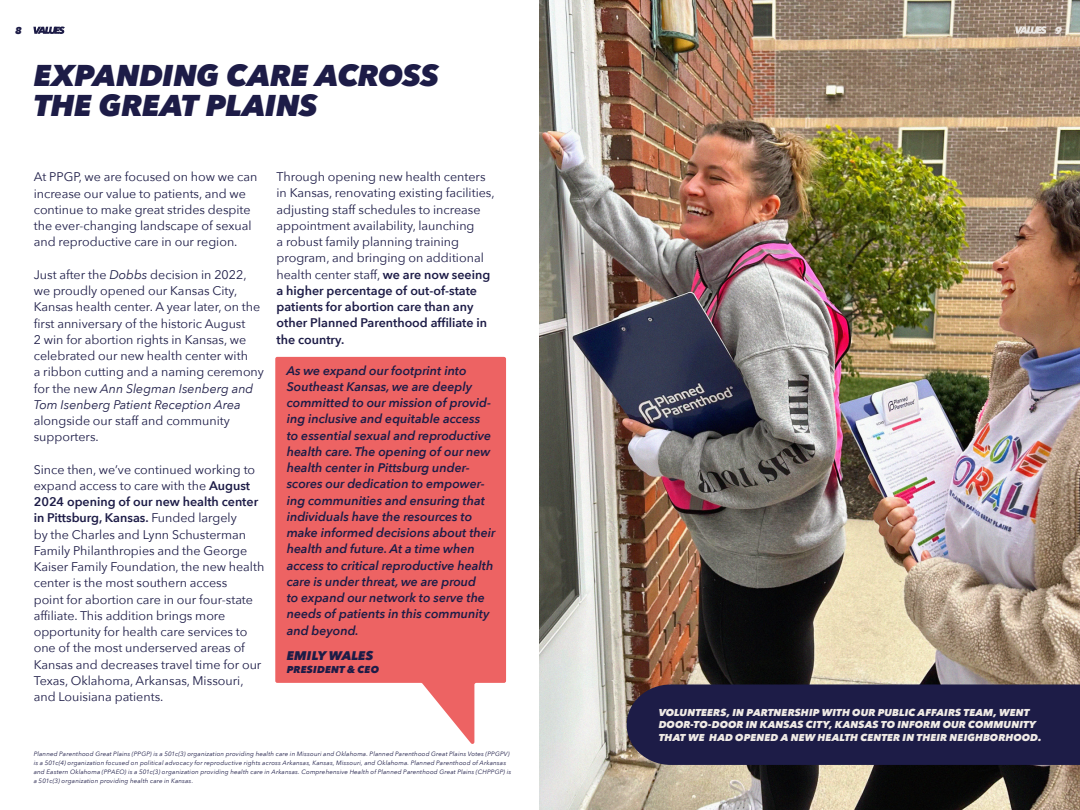
<style>
.page{position:relative;width:1080px;height:810px;background:#fff}
.page>*{position:absolute;margin:0;border:0;box-sizing:border-box;transform-origin:0 0}
.t1{font:italic 800 30px/30px "Avenir Next";letter-spacing:-.015em;color:#1d1c47}
.t2{font:12.5px/16.2px "Avenir Next";color:#1d1c47}
.t3{font:italic 600 12.5px/16.2px "Avenir Next";color:#1d1c47}
.t4{font:italic 800 12.5px "Avenir Next";letter-spacing:.005em;color:#1d1c47}
.t5{font:italic 800 10px/12.5px "Avenir Next";letter-spacing:.005em;color:#efeae5}
.t6{font:italic 800 10px "Avenir Next";letter-spacing:.015em;color:#1d1c47}
.t7{font:italic 800 10px "Avenir Next";color:#eae6e3}
.t8{font:italic 6.25px/8.8px "Avenir Next";letter-spacing:.025em;color:#1d1c47}
.s1{font-style:italic}
.s2{font-weight:600}
</style>
<div class="page">
<svg style="left:33px;top:27px;width:32px;height:7px"></svg>
<img style="left:539px;top:0;width:541px;height:810px">
<svg style="left:275px;top:357px;width:231px;height:387px;background:#ef7979"></svg>
<svg style="left:1015px;top:26px;width:32px;height:8px"></svg>
<div style="left:627px;top:684px;width:453px;height:81px;background:#1d1c47"></div>
<p class="t6" style="left:15px;top:24px;width:8px">8</p>
<h1 class="t1" style="left:34px;top:61px;width:407px">EXPANDING CARE ACROSS<br>THE GREAT PLAINS</h1>
<p class="t2" style="left:34px;top:168px;width:225px">At PPGP, we are focused on how we can increase our value to patients, and we continue to make great strides despite the ever-changing landscape of sexual and reproductive care in our region.</p>
<p class="t2" style="left:34px;top:266px;width:232px">Just after the <span class="s1">Dobbs</span> decision in 2022, we proudly opened our Kansas City, Kansas health center. A year later, on the first anniversary of the historic August<br>2 win for abortion rights in Kansas, we celebrated our new health center with<br>a ribbon cutting and a naming ceremony for the new <span class="s1">Ann Slegman Isenberg and Tom Isenberg Patient Reception Area</span></p>
<p class="t2" style="left:34px;top:412px;width:198px">alongside our staff and community supporters.</p>
<p class="t2" style="left:34px;top:461px;width:232px">Since then, we’ve continued working to expand access to care with the <span class="s2">August 2024 opening of our new health center in Pittsburg, Kansas.</span> Funded largely<br>by the Charles and Lynn Schusterman Family Philanthropies and the George Kaiser Family Foundation, the new health center is the most southern access<br>point for abortion care in our four-state affiliate. This addition brings more opportunity for health care services to one of the most underserved areas of Kansas and decreases travel time for our Texas, Oklahoma, Arkansas, Missouri, and Louisiana patients.</p>
<p class="t2" style="left:277px;top:168px;width:220px">Through opening new health centers in Kansas, renovating existing facilities, adjusting staff schedules to increase appointment availability, launching<br>a robust family planning training program, and bringing on additional health center staff, <span class="s2">we are now seeing a higher percentage of out-of-state patients for abortion care than any other Planned Parenthood affiliate in the country.</span></p>
<p class="t3" style="left:287px;top:362px;width:210px">As we expand our footprint into Southeast Kansas, we are deeply committed to our mission of provid&shy;ing inclusive and equitable access<br>to essential sexual and reproductive health care. The opening of our new health center in Pittsburg under&shy;scores our dedication to empower&shy;ing communities and ensuring that individuals have the resources to make informed decisions about their health and future. At a time when access to critical reproductive health care is under threat, we are proud<br>to expand our network to serve the needs of patients in this community and beyond.</p>
<p class="t4" style="left:287px;top:648px;width:88px">EMILY WALES</p>
<p class="t6" style="left:287px;top:663px;width:94px">PRESIDENT &amp; CEO</p>
<p class="t8" style="left:34px;top:750px;width:479px">Planned Parenthood Great Plains (PPGP) is a 501c(3) organization providing health care in Missouri and Oklahoma. Planned Parenthood Great Plains Votes (PPGPV) is a 501c(4) organization focused on political advocacy for reproductive rights across Arkansas, Kansas, Missouri, and Oklahoma. Planned Parenthood of Arkansas and Eastern Oklahoma (PPAEO) is a 501c(3) organization providing health care in Arkansas. Comprehensive Health of Planned Parenthood Great Plains (CHPPGP) is a 501c(3) organization providing health care in Kansas.</p>
<p class="t7" style="left:1055px;top:24px;width:8px">9</p>
<p class="t5" style="left:659px;top:706px;width:384px">VOLUNTEERS, IN PARTNERSHIP WITH OUR PUBLIC AFFAIRS TEAM, WENT<br>DOOR-TO-DOOR IN KANSAS CITY, KANSAS TO INFORM OUR COMMUNITY<br>THAT WE HAD OPENED A NEW HEALTH CENTER IN THEIR NEIGHBORHOOD.</p>
</div>
